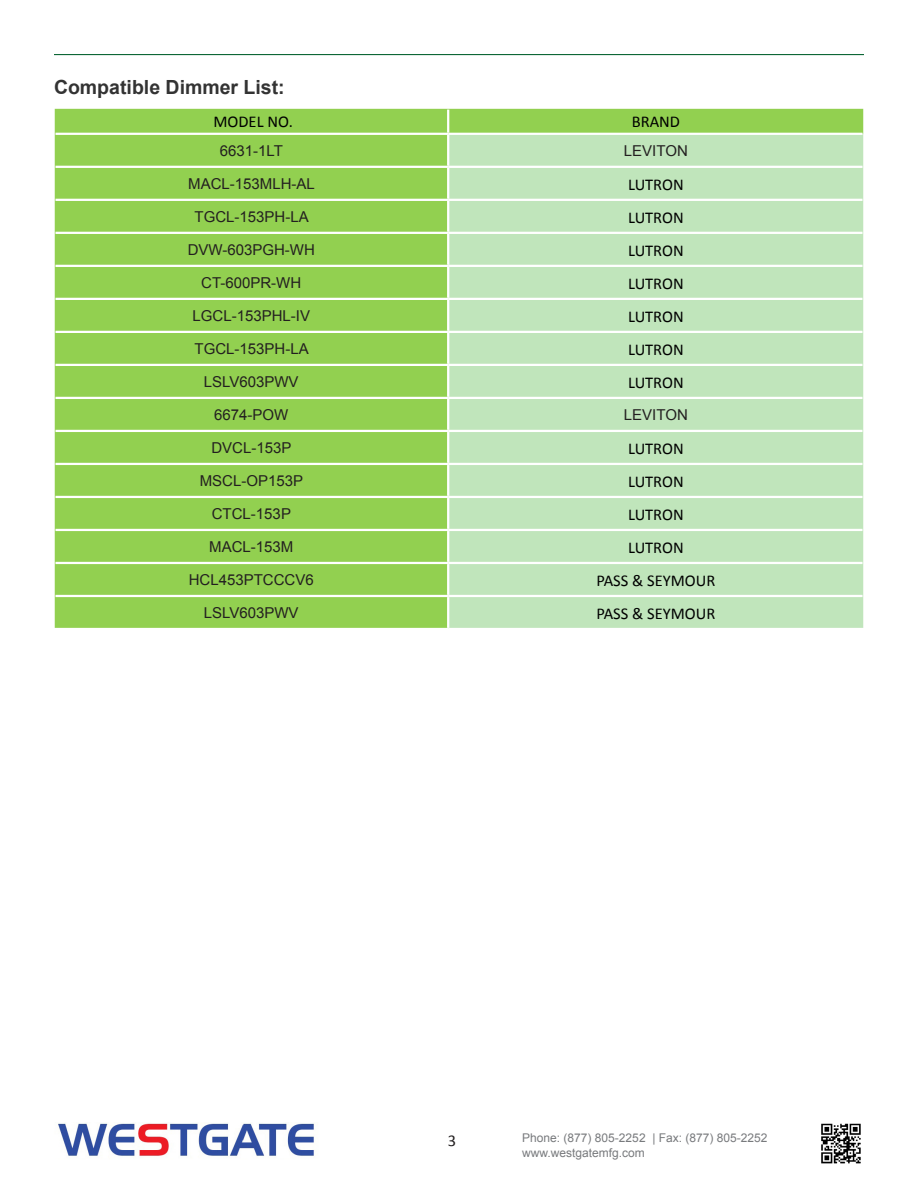
<style>
.page{position:relative;width:918px;height:1188px;background:#fff}
.page>*{position:absolute;margin:0;border:0;box-sizing:border-box;transform-origin:0 0}
.t1{font:700 19.5px "Arial";color:#333}
.t2{font:16.5px "Calibri";color:#000}
.t3{font:16.5px "Calibri";color:#231f20}
.t4{font:15px "Arial";color:#231f20}
.t5{font:12px "Arial";color:#787a7d}
</style>
<div class="page">
<hr style="left:54px;top:54px;width:810px;height:1px;background:#0d6736">
<div style="left:55px;top:109px;width:808px;height:519px;background:#92d050"></div>
<div style="left:449px;top:134px;width:414px;height:494px;background:#c0e5bb"></div>
<hr style="left:447px;top:110px;width:2px;height:23px;background:#fff">
<hr style="left:447px;top:135px;width:2px;height:31px;background:#fff">
<hr style="left:447px;top:168px;width:2px;height:31px;background:#fff">
<hr style="left:447px;top:201px;width:2px;height:31px;background:#fff">
<hr style="left:447px;top:234px;width:2px;height:31px;background:#fff">
<hr style="left:447px;top:267px;width:2px;height:31px;background:#fff">
<hr style="left:447px;top:300px;width:2px;height:31px;background:#fff">
<hr style="left:447px;top:333px;width:2px;height:31px;background:#fff">
<hr style="left:447px;top:366px;width:2px;height:31px;background:#fff">
<hr style="left:447px;top:399px;width:2px;height:31px;background:#fff">
<hr style="left:447px;top:432px;width:2px;height:31px;background:#fff">
<hr style="left:447px;top:465px;width:2px;height:31px;background:#fff">
<hr style="left:447px;top:498px;width:2px;height:31px;background:#fff">
<hr style="left:447px;top:531px;width:2px;height:31px;background:#fff">
<hr style="left:447px;top:564px;width:2px;height:31px;background:#fff">
<hr style="left:447px;top:597px;width:2px;height:31px;background:#fff">
<hr style="left:56px;top:133px;width:392px;height:2px;background:#fff">
<hr style="left:448px;top:133px;width:414px;height:2px;background:#fff">
<hr style="left:56px;top:166px;width:392px;height:2px;background:#fff">
<hr style="left:448px;top:166px;width:414px;height:2px;background:#fff">
<hr style="left:56px;top:199px;width:392px;height:2px;background:#fff">
<hr style="left:448px;top:199px;width:414px;height:2px;background:#fff">
<hr style="left:56px;top:232px;width:392px;height:2px;background:#fff">
<hr style="left:448px;top:232px;width:414px;height:2px;background:#fff">
<hr style="left:56px;top:265px;width:392px;height:2px;background:#fff">
<hr style="left:448px;top:265px;width:414px;height:2px;background:#fff">
<hr style="left:56px;top:298px;width:392px;height:2px;background:#fff">
<hr style="left:448px;top:298px;width:414px;height:2px;background:#fff">
<hr style="left:56px;top:331px;width:392px;height:2px;background:#fff">
<hr style="left:448px;top:331px;width:414px;height:2px;background:#fff">
<hr style="left:56px;top:364px;width:392px;height:2px;background:#fff">
<hr style="left:448px;top:364px;width:414px;height:2px;background:#fff">
<hr style="left:56px;top:397px;width:392px;height:2px;background:#fff">
<hr style="left:448px;top:397px;width:414px;height:2px;background:#fff">
<hr style="left:56px;top:430px;width:392px;height:2px;background:#fff">
<hr style="left:448px;top:430px;width:414px;height:2px;background:#fff">
<hr style="left:56px;top:463px;width:392px;height:2px;background:#fff">
<hr style="left:448px;top:463px;width:414px;height:2px;background:#fff">
<hr style="left:56px;top:496px;width:392px;height:2px;background:#fff">
<hr style="left:448px;top:496px;width:414px;height:2px;background:#fff">
<hr style="left:56px;top:529px;width:392px;height:2px;background:#fff">
<hr style="left:448px;top:529px;width:414px;height:2px;background:#fff">
<hr style="left:56px;top:562px;width:392px;height:2px;background:#fff">
<hr style="left:448px;top:562px;width:414px;height:2px;background:#fff">
<hr style="left:56px;top:595px;width:392px;height:2px;background:#fff">
<hr style="left:448px;top:595px;width:414px;height:2px;background:#fff">
<img style="left:58px;top:1123px;width:256px;height:34px">
<img style="left:821px;top:1123px;width:40px;height:41px">
<p class="t1" style="left:54px;top:74px;width:232px">Compatible Dimmer List:</p>
<p class="t2" style="left:213px;top:112px;width:81px">MODEL NO.</p>
<p class="t2" style="left:632px;top:112px;width:50px">BRAND</p>
<p class="t4" style="left:220px;top:141px;width:65px">6631-1LT</p>
<p class="t4" style="left:624px;top:141px;width:65px">LEVITON</p>
<p class="t4" style="left:188px;top:174px;width:128px">MACL-153MLH-AL</p>
<p class="t2" style="left:628px;top:174px;width:57px">LUTRON</p>
<p class="t4" style="left:195px;top:207px;width:116px">TGCL-153PH-LA</p>
<p class="t2" style="left:628px;top:207px;width:57px">LUTRON</p>
<p class="t4" style="left:188px;top:240px;width:129px">DVW-603PGH-WH</p>
<p class="t2" style="left:628px;top:240px;width:57px">LUTRON</p>
<p class="t4" style="left:201px;top:273px;width:102px">CT-600PR-WH</p>
<p class="t2" style="left:628px;top:273px;width:57px">LUTRON</p>
<p class="t4" style="left:193px;top:306px;width:119px">LGCL-153PHL-IV</p>
<p class="t2" style="left:628px;top:306px;width:57px">LUTRON</p>
<p class="t4" style="left:195px;top:339px;width:116px">TGCL-153PH-LA</p>
<p class="t2" style="left:628px;top:339px;width:57px">LUTRON</p>
<p class="t4" style="left:204px;top:372px;width:96px">LSLV603PWV</p>
<p class="t2" style="left:628px;top:372px;width:57px">LUTRON</p>
<p class="t4" style="left:214px;top:405px;width:76px">6674-POW</p>
<p class="t4" style="left:624px;top:405px;width:65px">LEVITON</p>
<p class="t4" style="left:211px;top:438px;width:82px">DVCL-153P</p>
<p class="t2" style="left:628px;top:438px;width:57px">LUTRON</p>
<p class="t4" style="left:200px;top:471px;width:105px">MSCL-OP153P</p>
<p class="t2" style="left:628px;top:471px;width:57px">LUTRON</p>
<p class="t4" style="left:212px;top:504px;width:81px">CTCL-153P</p>
<p class="t2" style="left:628px;top:504px;width:57px">LUTRON</p>
<p class="t4" style="left:209px;top:537px;width:86px">MACL-153M</p>
<p class="t2" style="left:628px;top:537px;width:57px">LUTRON</p>
<p class="t4" style="left:189px;top:570px;width:127px">HCL453PTCCCV6</p>
<p class="t2" style="left:596px;top:570px;width:120px">PASS &amp; SEYMOUR</p>
<p class="t4" style="left:204px;top:603px;width:96px">LSLV603PWV</p>
<p class="t2" style="left:596px;top:603px;width:120px">PASS &amp; SEYMOUR</p>
<p class="t3" style="left:448px;top:1131px;width:10px">3</p>
<p class="t5" style="left:522px;top:1130px;width:247px">Phone: (877) 805-2252 | Fax: (877) 805-2252</p>
<p class="t5" style="left:522px;top:1145px;width:124px">www.westgatemfg.com</p>
</div>
